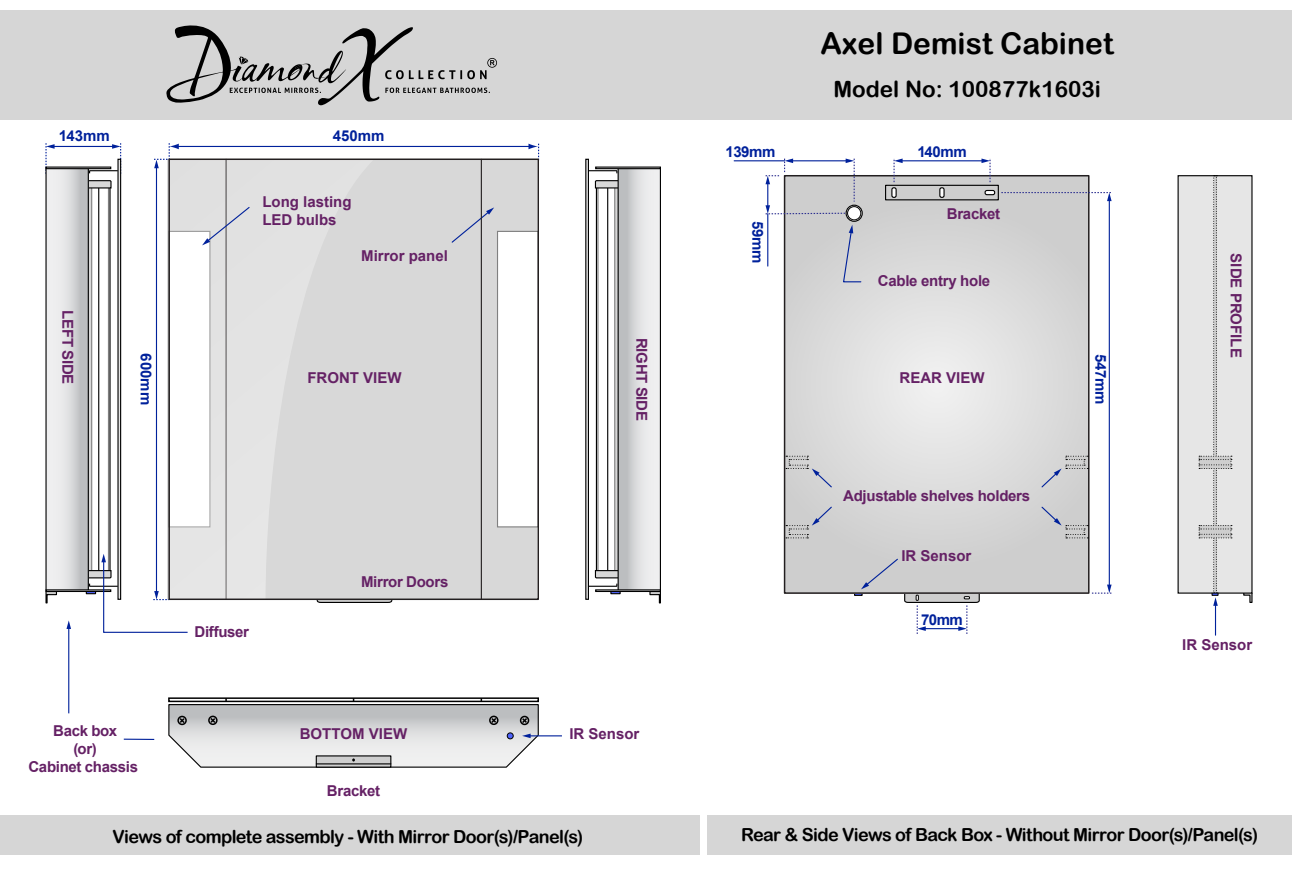
<style>
.page{position:relative;width:1292px;height:877px;background:#fff}
.page>*{position:absolute;margin:0;border:0;box-sizing:border-box;transform-origin:0 0}
.t1{font:30px "Arial Rounded MT Bold";color:#000}
.t2{font:22.5px "Arial Rounded MT Bold";color:#000}
.t3{font:18px "Arial Rounded MT Bold";letter-spacing:-.035em;color:#000}
.t4{font:700 15px/18px "Arial";letter-spacing:-.02em;color:#652165;text-align:center}
.t5{font:700 15px/18px "Arial";color:#652165}
.t6{font:700 15px "Arial";letter-spacing:-.025em;color:#00219b}
</style>
<div class="page">
<svg style="left:316px;top:600px;width:77px;height:3px"></svg>
<div style="left:0;top:11px;width:1292px;height:109px;background:#d6d6d6"></div>
<div style="left:707px;top:814px;width:585px;height:40px;background:#d6d6d6"></div>
<div style="left:0;top:814px;width:700px;height:40px;background:#d6d6d6"></div>
<svg style="left:787px;top:178px;width:299px;height:413px;background:#d9d9d9"></svg>
<div style="left:784px;top:175px;width:305px;height:419px;border:2px solid #231f20"></div>
<hr style="left:1108px;top:200px;width:1px;height:386px;background:#00219b">
<svg style="left:1092px;top:584px;width:19px;height:10px"></svg>
<svg style="left:1001px;top:192px;width:110px;height:9px"></svg>
<hr style="left:901px;top:160px;width:82px;height:1px;background:#00219b">
<svg style="left:893px;top:158px;width:9px;height:24px"></svg>
<svg style="left:981px;top:158px;width:9px;height:24px"></svg>
<div style="left:885px;top:185px;width:113px;height:15px;border:1px solid #000"></div>
<div style="left:939px;top:188px;width:5px;height:9px;background:#fff;border-radius:2px"></div>
<div style="left:939px;top:187px;width:5px;height:11px;border:1px solid #000;border-radius:2px"></div>
<div style="left:985px;top:190px;width:9px;height:5px;background:#fff;border-radius:2px"></div>
<div style="left:984px;top:190px;width:11px;height:5px;border:1px solid #000;border-radius:2px"></div>
<div style="left:891px;top:187px;width:5px;height:11px;border:1px solid #000;border-radius:2px"></div>
<svg style="left:764px;top:158px;width:90px;height:57px"></svg>
<hr style="left:767px;top:214px;width:1px;height:52px;background:#00219b">
<svg style="left:846px;top:205px;width:16px;height:16px"></svg>
<div style="left:845px;top:205px;width:17px;height:17px;border:1px solid #000;border-radius:50%"></div>
<div style="left:847px;top:206px;width:14px;height:14px;border:1px solid #000;border-radius:50%"></div>
<hr style="left:734px;top:160px;width:50px;height:1px;background:#00219b">
<svg style="left:842px;top:225px;width:20px;height:58px"></svg>
<svg style="left:854px;top:558px;width:126px;height:76px"></svg>
<svg style="left:786px;top:456px;width:47px;height:32px;background:#c8c9cc"></svg>
<svg style="left:1040px;top:456px;width:48px;height:32px;background:#c8c9cd"></svg>
<svg style="left:786px;top:505px;width:47px;height:33px;background:#c4c5c8"></svg>
<svg style="left:1040px;top:505px;width:48px;height:33px;background:#c4c5c8"></svg>
<svg style="left:1242px;top:592px;width:11px;height:11px"></svg>
<div style="left:1178px;top:176px;width:74px;height:417px;background:#e6e6e6"></div>
<hr style="left:1214px;top:604px;width:2px;height:31px;background:#00219b">
<svg style="left:1198px;top:177px;width:33px;height:429px"></svg>
<div style="left:168px;top:159px;width:369px;height:440px;background:#d8d8d8"></div>
<div style="left:497px;top:231px;width:42px;height:296px;background:#fff;border:1px solid #808080"></div>
<hr style="left:177px;top:146px;width:353px;height:1px;background:#00219b">
<svg style="left:528px;top:143px;width:11px;height:15px"></svg>
<hr style="left:156px;top:167px;width:1px;height:425px;background:#00219b">
<svg style="left:154px;top:143px;width:25px;height:25px"></svg>
<svg style="left:451px;top:207px;width:43px;height:37px"></svg>
<svg style="left:171px;top:161px;width:145px;height:436px"></svg>
<hr style="left:481px;top:159px;width:1px;height:440px;background:#231f20">
<svg style="left:202px;top:206px;width:49px;height:39px"></svg>
<div style="left:168px;top:158px;width:371px;height:442px;border:2px solid #231f20"></div>
<svg style="left:166px;top:25px;width:331px;height:80px"></svg>
<div style="left:168px;top:697px;width:371px;height:5px;background:#696969"></div>
<hr style="left:124px;top:738px;width:30px;height:2px;background:#00219b">
<hr style="left:68px;top:627px;width:1px;height:86px;background:#00219b">
<svg style="left:66px;top:620px;width:5px;height:9px"></svg>
<hr style="left:529px;top:735px;width:33px;height:1px;background:#00219b">
<svg style="left:168px;top:698px;width:371px;height:70px"></svg>
<hr style="left:53px;top:146px;width:61px;height:1px;background:#00219b">
<svg style="left:45px;top:143px;width:10px;height:22px"></svg>
<div style="left:86px;top:184px;width:25px;height:390px;background:linear-gradient(to bottom,#d8d8d8,#d8d8d8)"></div>
<div style="left:92px;top:185px;width:16px;height:389px;background:#fff"></div>
<div style="left:91px;top:184px;width:18px;height:390px;border:1px solid #808080"></div>
<hr style="left:98px;top:185px;width:1px;height:389px;background:#000">
<svg style="left:89px;top:180px;width:23px;height:9px"></svg>
<div style="left:46px;top:168px;width:42px;height:422px;background:linear-gradient(to right,#fdfcfd,#bcbec0)"></div>
<div style="left:45px;top:167px;width:44px;height:424px;border:1px solid #000"></div>
<svg style="left:45px;top:592px;width:13px;height:12px"></svg>
<div style="left:45px;top:166px;width:66px;height:3px;border:1px solid #000"></div>
<div style="left:45px;top:589px;width:66px;height:3px;border:1px solid #000"></div>
<svg style="left:117px;top:174px;width:4px;height:380px;background:#727272"></svg>
<svg style="left:88px;top:143px;width:33px;height:31px"></svg>
<svg style="left:86px;top:554px;width:103px;height:79px"></svg>
<div style="left:596px;top:184px;width:24px;height:390px;background:linear-gradient(to bottom,#d8d8d8,#d8d8d8);border:1px solid #000"></div>
<div style="left:598px;top:185px;width:17px;height:389px;background:#fff"></div>
<div style="left:597px;top:184px;width:18px;height:390px;border:1px solid #808080"></div>
<hr style="left:607px;top:185px;width:1px;height:389px;background:#000">
<svg style="left:610px;top:592px;width:10px;height:2px"></svg>
<svg style="left:594px;top:180px;width:23px;height:9px"></svg>
<div style="left:618px;top:168px;width:42px;height:422px;background:linear-gradient(to right,#b8babc,#f9f9fa)"></div>
<div style="left:617px;top:167px;width:44px;height:424px;border:1px solid #000"></div>
<svg style="left:649px;top:592px;width:12px;height:12px"></svg>
<div style="left:595px;top:166px;width:66px;height:3px;border:1px solid #000"></div>
<div style="left:595px;top:589px;width:66px;height:3px;border:1px solid #000"></div>
<svg style="left:585px;top:159px;width:4px;height:441px;background:#646464"></svg>
<svg style="left:587px;top:170px;width:31px;height:4px"></svg>
<svg style="left:587px;top:569px;width:33px;height:18px"></svg>
<p class="t6" style="left:59px;top:125px;width:52px">143mm</p>
<p class="t4" style="left:77px;top:310px;width:75px;rotate:90deg">LEFT SIDE</p>
<p class="t6" style="left:157px;top:353px;width:53px;rotate:90deg">600mm</p>
<p class="t6" style="left:333px;top:125px;width:53px">450mm</p>
<p class="t5" style="left:262px;top:193px;width:91px">Long lasting<br>LED bulbs</p>
<p class="t5" style="left:361px;top:247px;width:88px">Mirror panel</p>
<p class="t5" style="left:307px;top:369px;width:96px">FRONT VIEW</p>
<p class="t4" style="left:195px;top:623px;width:56px">Diffuser</p>
<p class="t4" style="left:361px;top:573px;width:89px">Mirror Doors</p>
<p class="t4" style="left:650px;top:338px;width:84px;rotate:90deg">RIGHT SIDE</p>
<p class="t4" style="left:29px;top:722px;width:111px">Back box<br>(or)<br>Cabinet chassis</p>
<p class="t5" style="left:300px;top:725px;width:109px">BOTTOM VIEW</p>
<p class="t5" style="left:569px;top:725px;width:72px">IR Sensor</p>
<p class="t4" style="left:327px;top:782px;width:55px">Bracket</p>
<h1 class="t1" style="left:820px;top:26px;width:295px">Axel Demist Cabinet</h1>
<h2 class="t2" style="left:833px;top:76px;width:269px">Model No: 100877k1603i</h2>
<p class="t6" style="left:725px;top:141px;width:52px">139mm</p>
<p class="t6" style="left:917px;top:141px;width:51px">140mm</p>
<p class="t6" style="left:768px;top:221px;width:43px;rotate:90deg">59mm</p>
<p class="t4" style="left:947px;top:205px;width:55px">Bracket</p>
<p class="t4" style="left:878px;top:272px;width:114px">Cable entry hole</p>
<p class="t5" style="left:899px;top:369px;width:87px">REAR VIEW</p>
<p class="t4" style="left:843px;top:487px;width:188px">Adjustable shelves holders</p>
<p class="t5" style="left:901px;top:547px;width:72px">IR Sensor</p>
<p class="t6" style="left:921px;top:609px;width:43px">70mm</p>
<p class="t6" style="left:1111px;top:354px;width:52px;rotate:90deg">547mm</p>
<p class="t5" style="left:1245px;top:253px;width:106px;rotate:90deg">SIDE PROFILE</p>
<p class="t5" style="left:1182px;top:636px;width:72px">IR Sensor</p>
<p class="t3" style="left:113px;top:825px;width:472px">Views of complete assembly - With Mirror Door(s)/Panel(s)</p>
<p class="t3" style="left:741px;top:824px;width:518px">Rear &amp; Side Views of Back Box - Without Mirror Door(s)/Panel(s)</p>
</div>
